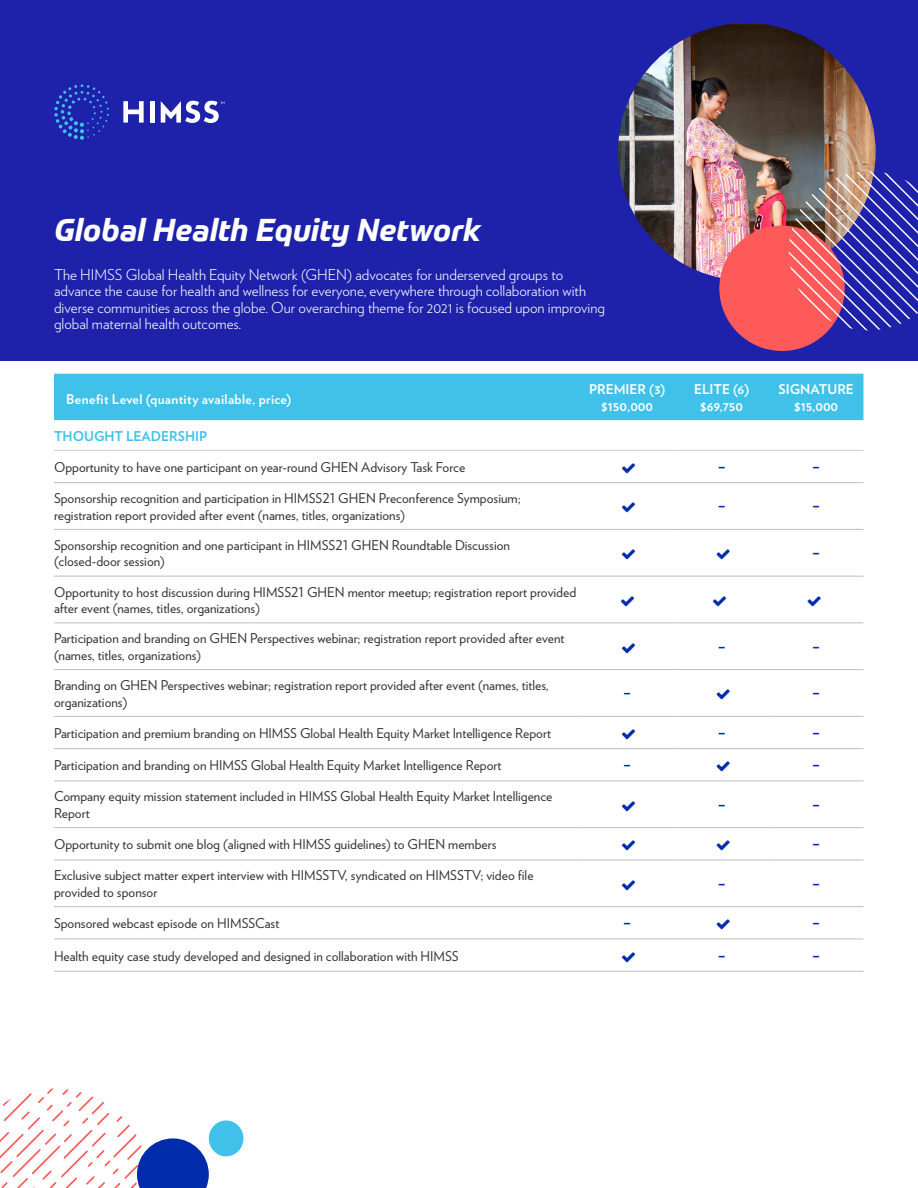
<style>
.page{position:relative;width:918px;height:1188px;background:#fff}
.page>*{position:absolute;margin:0;border:0;box-sizing:border-box;transform-origin:0 0}
.Paragraph_Style_1{font:italic 700 30.75px "Prometo";letter-spacing:.01em;color:#fff}
.t1{font:300 15px/16.5px "Verlag";color:#fff}
.t2{font:13.5px/16.5px "Verlag";color:#333}
.t3{font:700 13.5px "Verlag";color:#fff}
.t4{font:700 13.5px "Verlag";letter-spacing:.025em;color:#fff}
.t5{font:700 13.5px "Verlag";color:#3fc1e9}
.t6{font:700 12px "Prometo";color:#002baa}
</style>
<div class="page">
<div style="left:0;top:0;width:918px;height:360px;background:#1e22aa"></div>
<img style="left:618px;top:23px;width:258px;height:258px;border-radius:129px">
<div style="left:54px;top:374px;width:809px;height:46px;background:#3fc1e9"></div>
<hr style="left:54px;top:482px;width:526px;height:1px;background:#bcbdc0">
<hr style="left:580px;top:482px;width:94px;height:1px;background:#bcbdc0">
<hr style="left:674px;top:482px;width:95px;height:1px;background:#bcbdc0">
<hr style="left:769px;top:482px;width:94px;height:1px;background:#bcbdc0">
<hr style="left:54px;top:669px;width:526px;height:1px;background:#bcbdc0">
<hr style="left:580px;top:669px;width:94px;height:1px;background:#bcbdc0">
<hr style="left:674px;top:669px;width:95px;height:1px;background:#bcbdc0">
<hr style="left:769px;top:669px;width:94px;height:1px;background:#bcbdc0">
<hr style="left:54px;top:716px;width:526px;height:1px;background:#bcbdc0">
<hr style="left:580px;top:716px;width:94px;height:1px;background:#bcbdc0">
<hr style="left:674px;top:716px;width:95px;height:1px;background:#bcbdc0">
<hr style="left:769px;top:716px;width:94px;height:1px;background:#bcbdc0">
<hr style="left:54px;top:748px;width:526px;height:1px;background:#bcbdc0">
<hr style="left:580px;top:748px;width:94px;height:1px;background:#bcbdc0">
<hr style="left:674px;top:748px;width:95px;height:1px;background:#bcbdc0">
<hr style="left:769px;top:748px;width:94px;height:1px;background:#bcbdc0">
<hr style="left:54px;top:781px;width:526px;height:1px;background:#bcbdc0">
<hr style="left:580px;top:781px;width:94px;height:1px;background:#bcbdc0">
<hr style="left:674px;top:781px;width:95px;height:1px;background:#bcbdc0">
<hr style="left:769px;top:781px;width:94px;height:1px;background:#bcbdc0">
<hr style="left:54px;top:827px;width:526px;height:1px;background:#bcbdc0">
<hr style="left:580px;top:827px;width:94px;height:1px;background:#bcbdc0">
<hr style="left:674px;top:827px;width:95px;height:1px;background:#bcbdc0">
<hr style="left:769px;top:827px;width:94px;height:1px;background:#bcbdc0">
<hr style="left:54px;top:529px;width:526px;height:1px;background:#bcbdc0">
<hr style="left:580px;top:529px;width:94px;height:1px;background:#bcbdc0">
<hr style="left:674px;top:529px;width:95px;height:1px;background:#bcbdc0">
<hr style="left:769px;top:529px;width:94px;height:1px;background:#bcbdc0">
<hr style="left:54px;top:860px;width:526px;height:1px;background:#bcbdc0">
<hr style="left:580px;top:860px;width:94px;height:1px;background:#bcbdc0">
<hr style="left:674px;top:860px;width:95px;height:1px;background:#bcbdc0">
<hr style="left:769px;top:860px;width:94px;height:1px;background:#bcbdc0">
<hr style="left:54px;top:906px;width:526px;height:1px;background:#bcbdc0">
<hr style="left:580px;top:906px;width:94px;height:1px;background:#bcbdc0">
<hr style="left:674px;top:906px;width:95px;height:1px;background:#bcbdc0">
<hr style="left:769px;top:906px;width:94px;height:1px;background:#bcbdc0">
<hr style="left:54px;top:939px;width:526px;height:1px;background:#bcbdc0">
<hr style="left:580px;top:939px;width:94px;height:1px;background:#bcbdc0">
<hr style="left:674px;top:939px;width:95px;height:1px;background:#bcbdc0">
<hr style="left:769px;top:939px;width:94px;height:1px;background:#bcbdc0">
<hr style="left:54px;top:971px;width:526px;height:1px;background:#bcbdc0">
<hr style="left:580px;top:971px;width:94px;height:1px;background:#bcbdc0">
<hr style="left:674px;top:971px;width:95px;height:1px;background:#bcbdc0">
<hr style="left:769px;top:971px;width:94px;height:1px;background:#bcbdc0">
<hr style="left:54px;top:576px;width:526px;height:1px;background:#bcbdc0">
<hr style="left:580px;top:576px;width:94px;height:1px;background:#bcbdc0">
<hr style="left:674px;top:576px;width:95px;height:1px;background:#bcbdc0">
<hr style="left:769px;top:576px;width:94px;height:1px;background:#bcbdc0">
<hr style="left:54px;top:622px;width:526px;height:1px;background:#bcbdc0">
<hr style="left:580px;top:622px;width:94px;height:1px;background:#bcbdc0">
<hr style="left:674px;top:622px;width:95px;height:1px;background:#bcbdc0">
<hr style="left:769px;top:622px;width:94px;height:1px;background:#bcbdc0">
<hr style="left:54px;top:450px;width:526px;height:1px;background:#cccdcf">
<hr style="left:580px;top:450px;width:94px;height:1px;background:#cccdcf">
<hr style="left:674px;top:450px;width:95px;height:1px;background:#cccdcf">
<hr style="left:769px;top:450px;width:94px;height:1px;background:#cccdcf">
<svg style="left:0;top:1089px;width:209px;height:99px"></svg>
<div style="left:209px;top:1120px;width:34px;height:36px;background:#3fc1e9;border-radius:50%"></div>
<div style="left:719px;top:226px;width:126px;height:125px;background:#ff5a5a;border-radius:50%"></div>
<svg style="left:789px;top:171px;width:129px;height:168px"></svg>
<svg style="left:123px;top:101px;width:21px;height:22px"></svg>
<div style="left:150px;top:101px;width:5px;height:22px;background:#fff"></div>
<svg style="left:54px;top:84px;width:55px;height:56px"></svg>
<svg style="left:161px;top:101px;width:64px;height:22px"></svg>
<p class="Paragraph_Style_1" style="left:54px;top:211px;width:428px">Global Health Equity Network</p>
<p class="t1" style="left:54px;top:265px;width:553px">The HIMSS Global Health Equity Network (GHEN) advocates for underserved groups to advance the cause for health and wellness for everyone, everywhere through collaboration with diverse communities across the globe. Our overarching theme for 2021 is focused upon improving global maternal health outcomes.</p>
<p class="t4" style="left:66px;top:389px;width:227px">Benefit Level (quantity available, price)</p>
<p class="t3" style="left:589px;top:379px;width:78px">PREMIER (3)</p>
<p class="t3" style="left:601px;top:395px;width:53px">$150,000</p>
<p class="t3" style="left:694px;top:379px;width:57px">ELITE (6)</p>
<p class="t3" style="left:700px;top:395px;width:44px">$69,750</p>
<p class="t3" style="left:778px;top:379px;width:77px">SIGNATURE</p>
<p class="t3" style="left:794px;top:395px;width:45px">$15,000</p>
<p class="t5" style="left:54px;top:425px;width:155px">THOUGHT LEADERSHIP</p>
<p class="t2" style="left:54px;top:458px;width:413px">Opportunity to have one participant on year-round GHEN Advisory Task Force</p>
<p class="t6" style="left:719px;top:459px;width:7px">–</p>
<p class="t6" style="left:813px;top:459px;width:7px">–</p>
<p class="t2" style="left:54px;top:489px;width:468px">Sponsorship recognition and participation in HIMSS21 GHEN Preconference Symposium; registration report provided after event (names, titles, organizations)</p>
<p class="t6" style="left:719px;top:499px;width:7px">–</p>
<p class="t6" style="left:813px;top:499px;width:7px">–</p>
<p class="t2" style="left:54px;top:536px;width:458px">Sponsorship recognition and one participant in HIMSS21 GHEN Roundtable Discussion (closed-door session)</p>
<p class="t2" style="left:54px;top:583px;width:524px">Opportunity to host discussion during HIMSS21 GHEN mentor meetup; registration report provided after event (names, titles, organizations)</p>
<p class="t2" style="left:54px;top:630px;width:512px">Participation and branding on GHEN Perspectives webinar; registration report provided after event (names, titles, organizations)</p>
<p class="t2" style="left:54px;top:676px;width:496px">Branding on GHEN Perspectives webinar; registration report provided after event (names, titles, organizations)</p>
<p class="t6" style="left:813px;top:545px;width:7px">–</p>
<p class="t6" style="left:719px;top:639px;width:7px">–</p>
<p class="t6" style="left:813px;top:639px;width:7px">–</p>
<p class="t6" style="left:624px;top:686px;width:7px">–</p>
<p class="t6" style="left:813px;top:686px;width:7px">–</p>
<p class="t2" style="left:54px;top:724px;width:499px">Participation and premium branding on HIMSS Global Health Equity Market Intelligence Report</p>
<p class="t6" style="left:719px;top:725px;width:7px">–</p>
<p class="t6" style="left:813px;top:725px;width:7px">–</p>
<p class="t2" style="left:54px;top:756px;width:449px">Participation and branding on HIMSS Global Health Equity Market Intelligence Report</p>
<p class="t6" style="left:624px;top:757px;width:7px">–</p>
<p class="t6" style="left:813px;top:757px;width:7px">–</p>
<p class="t2" style="left:54px;top:788px;width:500px">Company equity mission statement included in HIMSS Global Health Equity Market Intelligence<br>Report</p>
<p class="t6" style="left:719px;top:797px;width:7px">–</p>
<p class="t6" style="left:813px;top:797px;width:7px">–</p>
<p class="t2" style="left:54px;top:835px;width:444px">Opportunity to submit one blog (aligned with HIMSS guidelines) to GHEN members</p>
<p class="t6" style="left:813px;top:836px;width:7px">–</p>
<p class="t2" style="left:54px;top:867px;width:481px">Exclusive subject matter expert interview with HIMSSTV, syndicated on HIMSSTV; video file provided to sponsor</p>
<p class="t6" style="left:719px;top:876px;width:7px">–</p>
<p class="t6" style="left:813px;top:876px;width:7px">–</p>
<p class="t2" style="left:54px;top:914px;width:227px">Sponsored webcast episode on HIMSSCast</p>
<p class="t6" style="left:624px;top:916px;width:7px">–</p>
<p class="t6" style="left:813px;top:916px;width:7px">–</p>
<p class="t2" style="left:54px;top:947px;width:406px">Health equity case study developed and designed in collaboration with HIMSS</p>
<p class="t6" style="left:719px;top:948px;width:7px">–</p>
<p class="t6" style="left:813px;top:948px;width:7px">–</p>
</div>
